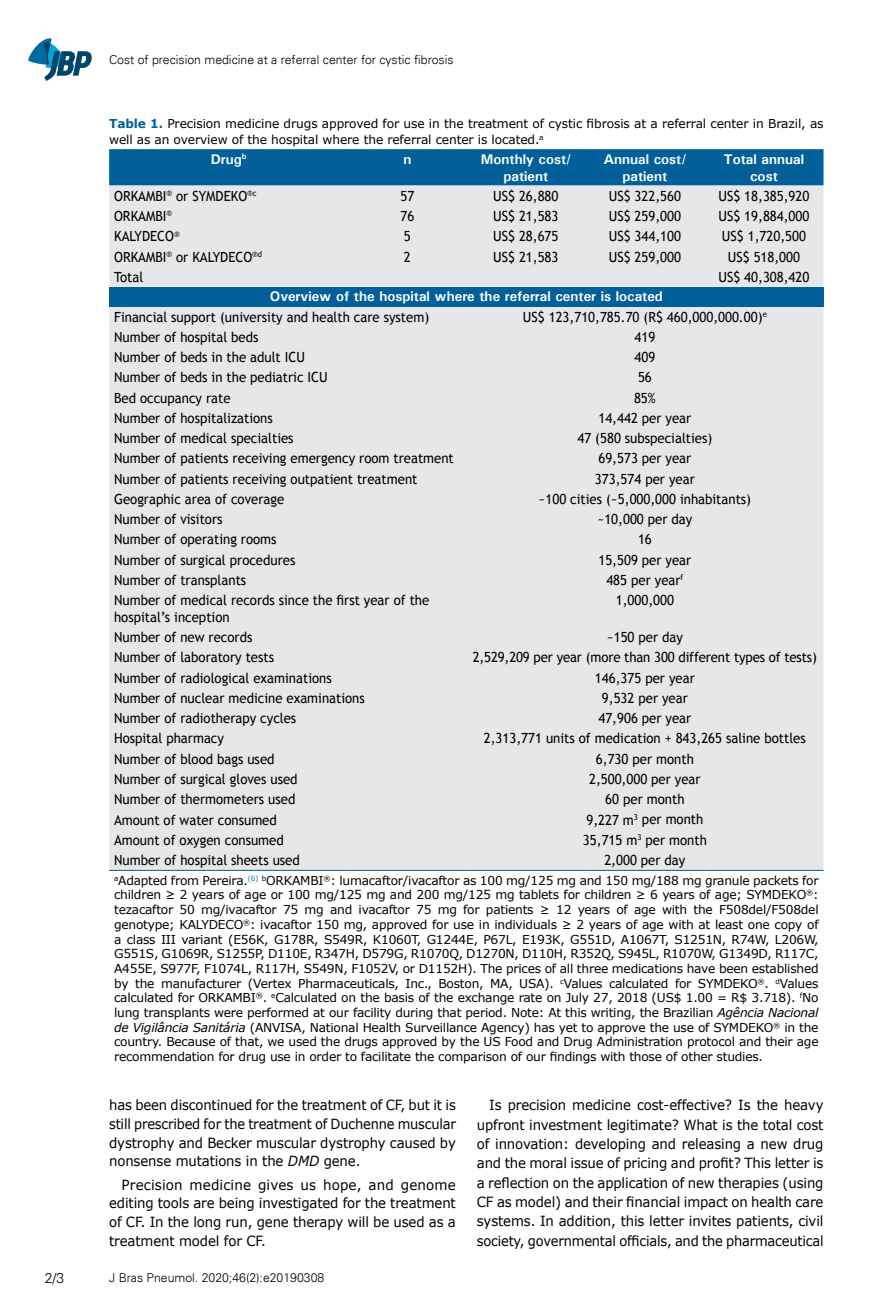
<style>
.page{position:relative;width:893px;height:1315px;background:#fff}
.page>*{position:absolute;margin:0;border:0;box-sizing:border-box;transform-origin:0 0}
.t1{font:14px/16.8px "Trebuchet MS";color:#000;scale:.94 1}
.t2{font:14px/19.2px "Verdana";letter-spacing:-.01em;color:#000;text-align:justify;scale:.95 1}
.t3{font:14px/18.6px "Verdana";letter-spacing:-.01em;color:#000;text-align:justify;scale:.94 1}
.t4{font:14px/18.6px "Verdana";letter-spacing:-.01em;color:#000;text-align:justify;scale:.96 1}
.t5{font:700 14px/16.8px "Univers";color:#fff;text-align:center}
.t6{font:300 14px "Univers";color:#000}
.t7{font:12.25px/14.7px "Verdana";letter-spacing:-.01em;color:#000}
.t8{font:300 12.25px "Univers";color:#000}
.s1{font-weight:700;color:#01609a}
.s2{font-style:italic}
</style>
<div class="page">
<svg style="left:28px;top:38px;width:64px;height:43px"></svg>
<div style="left:109px;top:149px;width:714px;height:37px;background:#01609a"></div>
<div style="left:109px;top:186px;width:714px;height:684px;background:#e6e7e8"></div>
<div style="left:109px;top:287px;width:714px;height:19px;background:#01609a"></div>
<hr style="left:109px;top:870px;width:239px;height:1px;background:#01609a">
<hr style="left:348px;top:870px;width:118px;height:1px;background:#01609a">
<hr style="left:466px;top:870px;width:119px;height:1px;background:#01609a">
<hr style="left:585px;top:870px;width:119px;height:1px;background:#01609a">
<hr style="left:704px;top:870px;width:119px;height:1px;background:#01609a">
<p class="t8" style="left:109px;top:52px;width:346px">Cost of precision medicine at a referral center for cystic fibrosis</p>
<p class="t7" style="left:109px;top:116px;width:716px;line-height:15.8px"><span class="s1">Table 1.</span> Precision medicine drugs approved for use in the treatment of cystic fibrosis at a referral center in Brazil, as well as an overview of the hospital where the referral center is located.<sup>a</sup></p>
<p class="t5" style="left:211px;top:150px;width:37px">Drug<sup>b</sup></p>
<p class="t5" style="left:403px;top:150px;width:10px">n</p>
<p class="t5" style="left:481px;top:150px;width:92px">Monthly cost/ patient</p>
<p class="t5" style="left:604px;top:150px;width:84px">Annual cost/ patient</p>
<p class="t5" style="left:724px;top:150px;width:82px">Total annual cost</p>
<p class="t1" style="left:114px;top:188px;width:153px">ORKAMBI<sup>®</sup> or SYMDEKO<sup>®c</sup></p>
<p class="t1" style="left:400px;top:188px;width:16px">57</p>
<p class="t1" style="left:493px;top:188px;width:71px">US$ 26,880</p>
<p class="t1" style="left:609px;top:188px;width:78px">US$ 322,560</p>
<p class="t1" style="left:718px;top:188px;width:98px">US$ 18,385,920</p>
<p class="t1" style="left:114px;top:208px;width:63px">ORKAMBI<sup>®</sup></p>
<p class="t1" style="left:400px;top:208px;width:16px">76</p>
<p class="t1" style="left:493px;top:208px;width:71px">US$ 21,583</p>
<p class="t1" style="left:609px;top:208px;width:78px">US$ 259,000</p>
<p class="t1" style="left:718px;top:208px;width:98px">US$ 19,884,000</p>
<p class="t1" style="left:114px;top:228px;width:71px">KALYDECO<sup>®</sup></p>
<p class="t1" style="left:404px;top:228px;width:9px">5</p>
<p class="t1" style="left:493px;top:228px;width:71px">US$ 28,675</p>
<p class="t1" style="left:609px;top:228px;width:78px">US$ 344,100</p>
<p class="t1" style="left:722px;top:228px;width:91px">US$ 1,720,500</p>
<p class="t1" style="left:114px;top:248px;width:159px">ORKAMBI<sup>®</sup> or KALYDECO<sup>®d</sup></p>
<p class="t1" style="left:404px;top:248px;width:9px">2</p>
<p class="t1" style="left:493px;top:248px;width:71px">US$ 21,583</p>
<p class="t1" style="left:609px;top:248px;width:78px">US$ 259,000</p>
<p class="t1" style="left:728px;top:248px;width:78px">US$ 518,000</p>
<p class="t1" style="left:114px;top:269px;width:33px">Total</p>
<p class="t1" style="left:718px;top:269px;width:98px">US$ 40,308,420</p>
<p class="t5" style="left:270px;top:288px;width:395px">Overview of the hospital where the referral center is located</p>
<p class="t1" style="left:114px;top:308px;width:337px">Financial support (university and health care system)</p>
<p class="t1" style="left:523px;top:308px;width:261px">US$ 123,710,785.70 (R$ 460,000,000.00)<sup>e</sup></p>
<p class="t1" style="left:114px;top:329px;width:155px">Number of hospital beds</p>
<p class="t1" style="left:634px;top:329px;width:24px">419</p>
<p class="t1" style="left:114px;top:349px;width:205px">Number of beds in the adult ICU</p>
<p class="t1" style="left:634px;top:349px;width:24px">409</p>
<p class="t1" style="left:114px;top:369px;width:229px">Number of beds in the pediatric ICU</p>
<p class="t1" style="left:638px;top:369px;width:16px">56</p>
<p class="t1" style="left:114px;top:389px;width:125px">Bed occupancy rate</p>
<p class="t1" style="left:634px;top:389px;width:25px">85%</p>
<p class="t1" style="left:114px;top:410px;width:170px">Number of hospitalizations</p>
<p class="t1" style="left:598px;top:410px;width:100px">14,442 per year</p>
<p class="t1" style="left:114px;top:430px;width:192px">Number of medical specialties</p>
<p class="t1" style="left:577px;top:430px;width:145px">47 (580 subspecialties)</p>
<p class="t1" style="left:114px;top:450px;width:363px">Number of patients receiving emergency room treatment</p>
<p class="t1" style="left:598px;top:450px;width:100px">69,573 per year</p>
<p class="t1" style="left:114px;top:470px;width:324px">Number of patients receiving outpatient treatment</p>
<p class="t1" style="left:595px;top:470px;width:108px">373,574 per year</p>
<p class="t1" style="left:114px;top:491px;width:183px">Geographic area of coverage</p>
<p class="t1" style="left:539px;top:491px;width:228px">~100 cities (~5,000,000 inhabitants)</p>
<p class="t1" style="left:114px;top:511px;width:117px">Number of visitors</p>
<p class="t1" style="left:597px;top:511px;width:102px">~10,000 per day</p>
<p class="t1" style="left:114px;top:531px;width:174px">Number of operating rooms</p>
<p class="t1" style="left:638px;top:531px;width:16px">16</p>
<p class="t1" style="left:114px;top:551px;width:194px">Number of surgical procedures</p>
<p class="t1" style="left:598px;top:551px;width:100px">15,509 per year</p>
<p class="t1" style="left:114px;top:572px;width:142px">Number of transplants</p>
<p class="t1" style="left:606px;top:572px;width:84px">485 per year<sup>f</sup></p>
<p class="t1" style="left:114px;top:592px;width:337px">Number of medical records since the first year of the hospital’s inception</p>
<p class="t1" style="left:616px;top:592px;width:63px">1,000,000</p>
<p class="t1" style="left:114px;top:629px;width:149px">Number of new records</p>
<p class="t1" style="left:607px;top:629px;width:83px">~150 per day</p>
<p class="t1" style="left:114px;top:649px;width:172px">Number of laboratory tests</p>
<p class="t1" style="left:473px;top:649px;width:368px">2,529,209 per year (more than 300 different types of tests)</p>
<p class="t1" style="left:114px;top:669px;width:233px">Number of radiological examinations</p>
<p class="t1" style="left:595px;top:669px;width:108px">146,375 per year</p>
<p class="t1" style="left:114px;top:690px;width:268px">Number of nuclear medicine examinations</p>
<p class="t1" style="left:602px;top:690px;width:93px">9,532 per year</p>
<p class="t1" style="left:114px;top:710px;width:195px">Number of radiotherapy cycles</p>
<p class="t1" style="left:598px;top:710px;width:100px">47,906 per year</p>
<p class="t1" style="left:114px;top:730px;width:118px">Hospital pharmacy</p>
<p class="t1" style="left:484px;top:730px;width:344px">2,313,771 units of medication + 843,265 saline bottles</p>
<p class="t1" style="left:114px;top:750px;width:172px">Number of blood bags used</p>
<p class="t1" style="left:596px;top:750px;width:106px">6,730 per month</p>
<p class="t1" style="left:114px;top:771px;width:197px">Number of surgical gloves used</p>
<p class="t1" style="left:589px;top:771px;width:120px">2,500,000 per year</p>
<p class="t1" style="left:114px;top:791px;width:194px">Number of thermometers used</p>
<p class="t1" style="left:605px;top:791px;width:86px">60 per month</p>
<p class="t1" style="left:114px;top:811px;width:175px">Amount of water consumed</p>
<p class="t1" style="left:586px;top:811px;width:126px">9,227 m<sup>3</sup> per month</p>
<p class="t1" style="left:114px;top:831px;width:182px">Amount of oxygen consumed</p>
<p class="t1" style="left:583px;top:831px;width:133px">35,715 m<sup>3</sup> per month</p>
<p class="t1" style="left:114px;top:852px;width:199px">Number of hospital sheets used</p>
<p class="t1" style="left:604px;top:852px;width:88px">2,000 per day</p>
<p class="t7" style="left:114px;top:873px;width:706px;text-align:justify"><sup>a</sup>Adapted from Pereira.<sup>(6)</sup> <sup>b</sup>ORKAMBI<sup>®</sup>: lumacaftor/ivacaftor as 100 mg/125 mg and 150 mg/188 mg granule packets for children ≥ 2 years of age or 100 mg/125 mg and 200 mg/125 mg tablets for children ≥ 6 years of age; SYMDEKO<sup>®</sup>: tezacaftor 50 mg/ivacaftor 75 mg and ivacaftor 75 mg for patients ≥ 12 years of age with the F508del/F508del genotype; KALYDECO<sup>®</sup>: ivacaftor 150 mg, approved for use in individuals ≥ 2 years of age with at least one copy of a class III variant (E56K, G178R, S549R, K1060T, G1244E, P67L, E193K, G551D, A1067T, S1251N, R74W, L206W, G551S, G1069R, S1255P, D110E, R347H, D579G, R1070Q, D1270N, D110H, R352Q, S945L, R1070W, G1349D, R117C, A455E, S977F, F1074L, R117H, S549N, F1052V, or D1152H). The prices of all three medications have been established by the manufacturer (Vertex Pharmaceuticals, Inc., Boston, MA, USA). <sup>c</sup>Values calculated for SYMDEKO<sup>®</sup>. <sup>d</sup>Values calculated for ORKAMBI<sup>®</sup>. <sup>e</sup>Calculated on the basis of the exchange rate on July 27, 2018 (US$ 1.00 = R$ 3.718). <sup>f</sup>No lung transplants were performed at our facility during that period. Note: At this writing, the Brazilian <span class="s2">Agência Nacional de Vigilância Sanitária</span> (ANVISA, National Health Surveillance Agency) has yet to approve the use of SYMDEKO<sup>®</sup> in the country. Because of that, we used the drugs approved by the US Food and Drug Administration protocol and their age recommendation for drug use in order to facilitate the comparison of our findings with those of other studies.</p>
<p class="t3" style="left:109px;top:1096px;width:370px">has been discontinued for the treatment of CF, but it is still prescribed for the treatment of Duchenne muscular dystrophy and Becker muscular dystrophy caused by nonsense mutations in the <span class="s2">DMD</span> gene.</p>
<p class="t4" style="left:109px;top:1175px;width:363px;text-indent:12px">Precision medicine gives us hope, and genome editing tools are being investigated for the treatment of CF. In the long run, gene therapy will be used as a treatment model for CF.</p>
<p class="t6" style="left:45px;top:1269px;width:21px">2/3</p>
<p class="t8" style="left:109px;top:1270px;width:217px">J Bras Pneumol. 2020;46(2):e20190308</p>
<p class="t2" style="left:477px;top:1096px;width:366px;text-indent:12px">Is precision medicine cost-effective? Is the heavy upfront investment legitimate? What is the total cost of innovation: developing and releasing a new drug and the moral issue of pricing and profit? This letter is a reflection on the application of new therapies (using CF as model) and their financial impact on health care systems. In addition, this letter invites patients, civil society, governmental officials, and the pharmaceutical</p>
</div>
